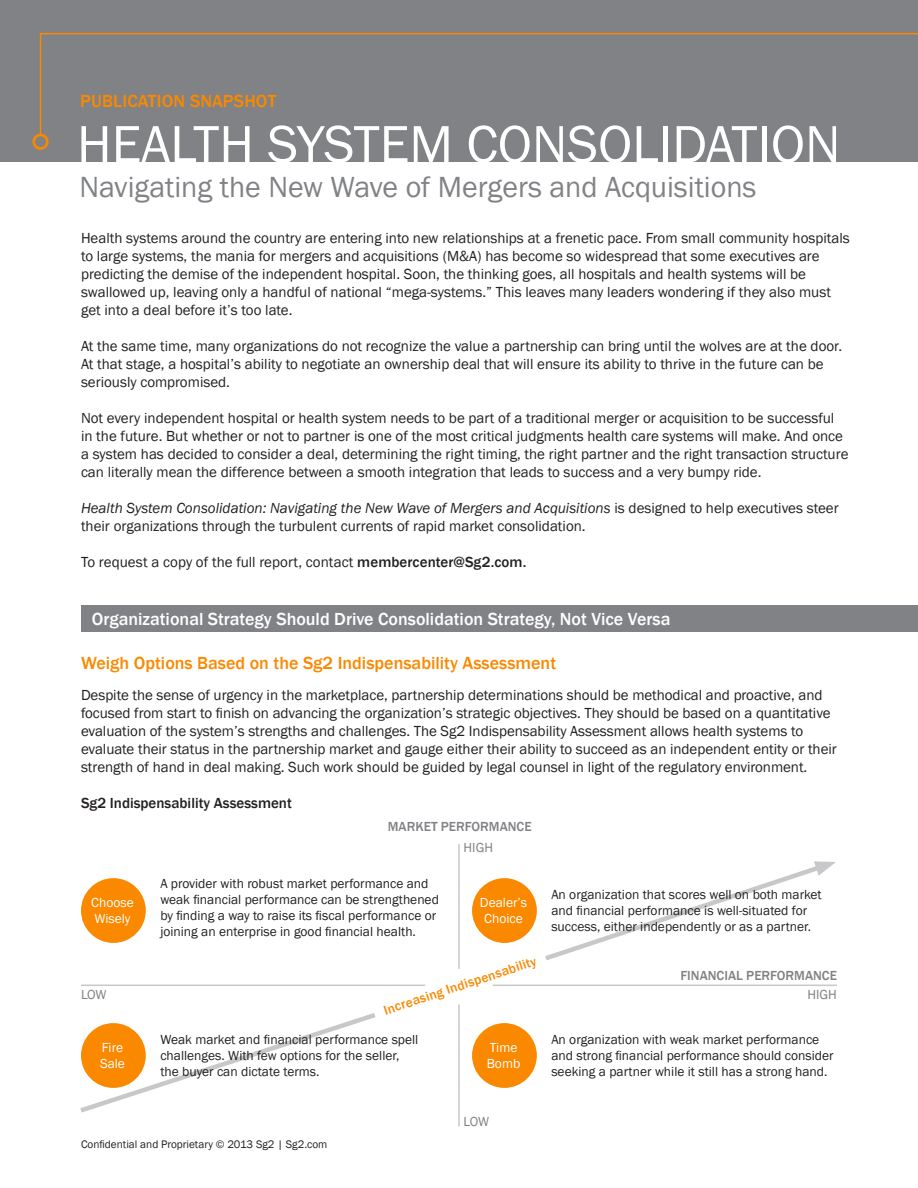
<style>
.page{position:relative;width:918px;height:1188px;background:#fff}
.page>*{position:absolute;margin:0;border:0;box-sizing:border-box;transform-origin:0 0}
.SL_top_header{font:54px "Franklin Gothic";color:#fff}
.t1{font:30px "Franklin Gothic";color:#808285}
.t2{font:500 18px "Franklin Gothic";color:#fa8900}
.t3{font:500 18px "Franklin Gothic";color:#fff}
.Body{font:15px/18px "Franklin Gothic";color:#231f20}
.t4{font:500 15px "Franklin Gothic";color:#231f20}
.Body-2{font:13.5px/16.2px "Franklin Gothic";color:#231f20}
.Body-3{font:13.5px/16.2px "Franklin Gothic";color:#fff}
.t5{font:500 13.5px "Franklin Gothic";color:#808285}
.table_left_column{font:500 13.5px "Franklin Gothic";color:#fa8900}
.Body-4{font:13.5px "Franklin Gothic";color:#808285}
.t6{font:11.25px "Franklin Gothic";color:#231f20}
.s1{font-style:italic}
.s2{font-weight:500}
</style>
<div class="page">
<svg style="left:545px;top:861px;width:291px;height:99px"></svg>
<hr style="left:458px;top:1004px;width:2px;height:122px;background:#c7c8ca">
<hr style="left:458px;top:844px;width:2px;height:125px;background:#c7c8ca">
<hr style="left:493px;top:985px;width:344px;height:1px;background:#c7c8ca">
<hr style="left:81px;top:985px;width:344px;height:1px;background:#c7c8ca">
<div style="left:0;top:0;width:918px;height:162px;background:#808285"></div>
<svg style="left:39px;top:32px;width:879px;height:104px"></svg>
<div style="left:32px;top:134px;width:17px;height:16px;border:3px solid #fa8900;border-radius:50%"></div>
<div style="left:81px;top:605px;width:837px;height:27px;background:#808285"></div>
<div style="left:81px;top:878px;width:65px;height:65px;background:#fa8900;border-radius:50%"></div>
<div style="left:472px;top:1023px;width:65px;height:65px;background:#fa8900;border-radius:50%"></div>
<div style="left:472px;top:878px;width:65px;height:65px;background:#fa8900;border-radius:50%"></div>
<svg style="left:80px;top:1013px;width:296px;height:100px"></svg>
<div style="left:81px;top:1023px;width:65px;height:65px;background:#fa8900;border-radius:50%"></div>
<p class="t2" style="left:80px;top:89px;width:198px">PUBLICATION SNAPSHOT</p>
<p class="SL_top_header" style="left:77px;top:111px;width:765px">HEALTH SYSTEM CONSOLIDATION</p>
<p class="t1" style="left:79px;top:169px;width:679px">Navigating the New Wave of Mergers and Acquisitions</p>
<p class="Body" style="left:81px;top:229px;width:770px">Health systems around the country are entering into new relationships at a frenetic pace. From small community hospitals to large systems, the mania for mergers and acquisitions (M&amp;A) has become so widespread that some executives are predicting the demise of the independent hospital. Soon, the thinking goes, all hospitals and health systems will be swallowed up, leaving only a handful of national “mega-systems.” This leaves many leaders wondering if they also must get into a deal before it’s too late.</p>
<p class="Body" style="left:81px;top:337px;width:763px">At the same time, many organizations do not recognize the value a partnership can bring until the wolves are at the door.<br>At that stage, a hospital’s ability to negotiate an ownership deal that will ensure its ability to thrive in the future can be seriously compromised.</p>
<p class="Body" style="left:81px;top:409px;width:769px">Not every independent hospital or health system needs to be part of a traditional merger or acquisition to be successful in the future. But whether or not to partner is one of the most critical judgments health care systems will make. And once a system has decided to consider a deal, determining the right timing, the right partner and the right transaction structure can literally mean the difference between a smooth integration that leads to success and a very bumpy ride.</p>
<p class="Body" style="left:81px;top:499px;width:759px"><span class="s1">Health System Consolidation: Navigating the New Wave of Mergers and Acquisitions</span> is designed to help executives steer their organizations through the turbulent currents of rapid market consolidation.</p>
<p class="Body" style="left:81px;top:553px;width:447px">To request a copy of the full report, contact <span class="s2">membercenter@Sg2.com.</span></p>
<p class="t3" style="left:92px;top:608px;width:580px">Organizational Strategy Should Drive Consolidation Strategy, Not Vice Versa</p>
<p class="t2" style="left:81px;top:651px;width:477px">Weigh Options Based on the Sg2 Indispensability Assessment</p>
<p class="Body" style="left:81px;top:686px;width:757px">Despite the sense of urgency in the marketplace, partnership determinations should be methodical and proactive, and focused from start to finish on advancing the organization’s strategic objectives. They should be based on a quantitative evaluation of the system’s strengths and challenges. The Sg2 Indispensability Assessment allows health systems to evaluate their status in the partnership market and gauge either their ability to succeed as an independent entity or their strength of hand in deal making. Such work should be guided by legal counsel in light of the regulatory environment.</p>
<p class="t4" style="left:81px;top:794px;width:212px">Sg2 Indispensability Assessment</p>
<p class="t5" style="left:388px;top:818px;width:145px">MARKET PERFORMANCE</p>
<p class="Body-3" style="left:91px;top:895px;width:44px">Choose<br>Wisely</p>
<p class="Body-2" style="left:160px;top:875px;width:280px">A provider with robust market performance and weak financial performance can be strengthened by finding a way to raise its fiscal performance or joining an enterprise in good financial health.</p>
<p class="Body-4" style="left:464px;top:840px;width:31px">HIGH</p>
<p class="Body-3" style="left:480px;top:895px;width:49px;text-align:center">Dealer’s<br>Choice</p>
<p class="Body-2" style="left:551px;top:887px;width:272px">An organization that scores well on both market and financial performance is well-situated for success, either independently or as a partner.</p>
<p class="table_left_column" style="left:381px;top:1002px;width:162px;rotate:-18deg">Increasing Indispensability</p>
<p class="t5" style="left:680px;top:967px;width:158px">FINANCIAL PERFORMANCE</p>
<p class="Body-4" style="left:81px;top:987px;width:27px">LOW</p>
<p class="Body-4" style="left:808px;top:987px;width:31px">HIGH</p>
<p class="Body-3" style="left:100px;top:1040px;width:26px">Fire<br>Sale</p>
<p class="Body-2" style="left:160px;top:1032px;width:260px">Weak market and financial performance spell challenges. With few options for the seller, the buyer can dictate terms.</p>
<p class="t6" style="left:81px;top:1137px;width:248px">Confidential and Proprietary © 2013 Sg2 | Sg2.com</p>
<p class="Body-3" style="left:487px;top:1040px;width:35px">Time<br>Bomb</p>
<p class="Body-4" style="left:464px;top:1114px;width:27px">LOW</p>
<p class="Body-2" style="left:551px;top:1032px;width:284px">An organization with weak market performance and strong financial performance should consider seeking a partner while it still has a strong hand.</p>
</div>
